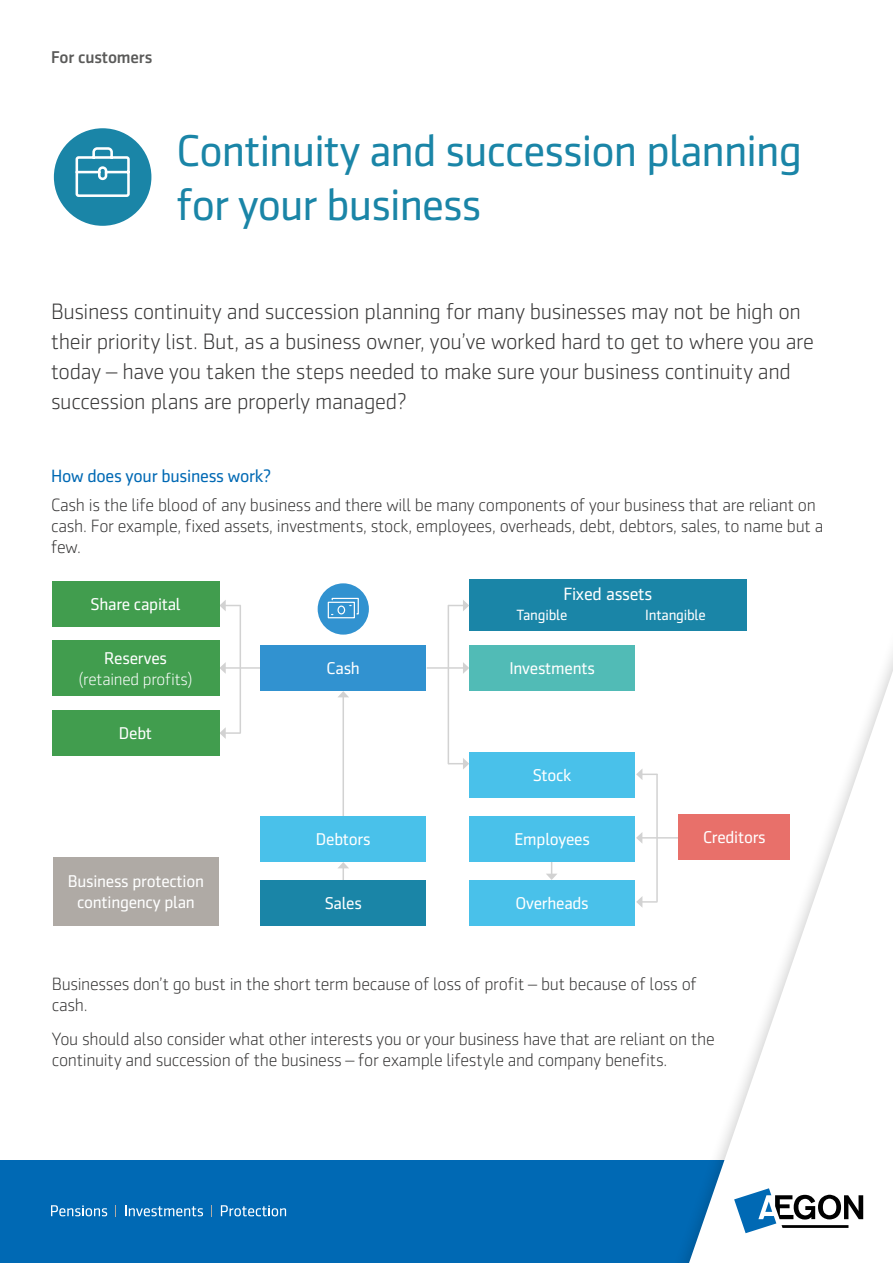
<style>
.page{position:relative;width:893px;height:1263px;background:#fff}
.page>*{position:absolute;margin:0;border:0;box-sizing:border-box;transform-origin:0 0}
.t1{font:45px/54px "Sentico Sans DT";letter-spacing:-.02em;color:#1a85a7}
.t2{font:300 22.5px/30px "Sentico Sans DT";letter-spacing:-.015em;color:#373636}
.t3{font:300 18px/21px "Sentico Sans DT";letter-spacing:-.015em;color:#373636}
.t4{font:18px "Sentico Sans DT";letter-spacing:-.015em;color:#0069b4}
.t5{font:18px "Sentico Sans DT";letter-spacing:-.015em;color:#fff}
.t6{font:17.25px/21px "Sentico Sans DT";letter-spacing:-.015em;color:#fff;text-align:center}
.t7{font:300 17.25px "Sentico Sans DT";letter-spacing:-.015em;color:#fff}
.t8{font:500 17.25px "Sentico Sans DT";letter-spacing:-.01em;color:#5a5a59}
.t9{font:15px "Sentico Sans DT";letter-spacing:-.015em;color:#fff}
</style>
<div class="page">
<svg style="left:546px;top:862px;width:11px;height:18px"></svg>
<div style="left:469px;top:816px;width:166px;height:46px;background:#49c1ea"></div>
<div style="left:469px;top:880px;width:166px;height:46px;background:#49c1ea"></div>
<div style="left:54px;top:128px;width:97px;height:98px;background:#1a85a7;border-radius:50%"></div>
<svg style="left:75px;top:147px;width:55px;height:50px"></svg>
<svg style="left:338px;top:862px;width:11px;height:18px"></svg>
<div style="left:469px;top:645px;width:166px;height:46px;background:#51bbb6"></div>
<div style="left:469px;top:579px;width:277px;height:52px;background:#1a85a7"></div>
<div style="left:469px;top:752px;width:166px;height:46px;background:#49c1ea"></div>
<div style="left:260px;top:880px;width:166px;height:46px;background:#1a85a7"></div>
<div style="left:53px;top:858px;width:166px;height:68px;background:#afaaa5"></div>
<hr style="left:225px;top:667px;width:37px;height:2px;background:#d2d2d2">
<svg style="left:219px;top:662px;width:7px;height:12px"></svg>
<hr style="left:642px;top:837px;width:45px;height:1px;background:#d2d2d2">
<svg style="left:636px;top:833px;width:6px;height:10px"></svg>
<hr style="left:427px;top:667px;width:37px;height:2px;background:#d2d2d2">
<svg style="left:463px;top:662px;width:6px;height:12px"></svg>
<svg style="left:219px;top:600px;width:21px;height:11px"></svg>
<svg style="left:636px;top:769px;width:21px;height:11px"></svg>
<svg style="left:448px;top:758px;width:21px;height:11px"></svg>
<svg style="left:219px;top:727px;width:22px;height:12px"></svg>
<svg style="left:636px;top:896px;width:21px;height:12px"></svg>
<svg style="left:448px;top:600px;width:21px;height:11px"></svg>
<hr style="left:240px;top:605px;width:1px;height:128px;background:#d2d2d2">
<hr style="left:656px;top:774px;width:2px;height:128px;background:#d2d2d2">
<hr style="left:448px;top:605px;width:1px;height:159px;background:#d2d2d2">
<hr style="left:343px;top:697px;width:1px;height:131px;background:#d2d2d2">
<svg style="left:338px;top:691px;width:11px;height:6px"></svg>
<div style="left:52px;top:581px;width:167px;height:45px;background:#419d4e"></div>
<div style="left:52px;top:710px;width:167px;height:46px;background:#419d4e"></div>
<div style="left:52px;top:640px;width:167px;height:56px;background:#419d4e"></div>
<div style="left:260px;top:816px;width:166px;height:46px;background:#49c1ea"></div>
<div style="left:260px;top:645px;width:166px;height:46px;background:#3192d0"></div>
<div style="left:318px;top:583px;width:51px;height:52px;background:#3192d0;border-radius:50%"></div>
<svg style="left:327px;top:597px;width:32px;height:22px"></svg>
<div style="left:0;top:1161px;width:893px;height:102px;background:#0069b4"></div>
<svg style="left:51px;top:1205px;width:56px;height:11px"></svg>
<svg style="left:125px;top:1205px;width:78px;height:11px"></svg>
<svg style="left:221px;top:1205px;width:65px;height:11px"></svg>
<div style="left:670px;top:622px;width:223px;height:641px;background:#000;opacity:.2"></div>
<svg style="left:689px;top:671px;width:204px;height:592px"></svg>
<svg style="left:734px;top:1188px;width:129px;height:45px"></svg>
<p class="t8" style="left:51px;top:48px;width:103px">For customers</p>
<h1 class="t1" style="left:176px;top:124px;width:627px">Continuity and succession planning for your business</h1>
<p class="t2" style="left:51px;top:296px;width:765px">Business continuity and succession planning for many businesses may not be high on their priority list. But, as a business owner, you’ve worked hard to get to where you are today – have you taken the steps needed to make sure your business continuity and succession plans are properly managed?</p>
<p class="t4" style="left:51px;top:466px;width:222px">How does your business work?</p>
<p class="t3" style="left:51px;top:495px;width:774px">Cash is the life blood of any business and there will be many components of your business that are reliant on cash. For example, fxed assets, investments, stock, employees, overheads, debt, debtors, sales, to name but a few.</p>
<p class="t6" style="left:91px;top:594px;width:92px">Share capital</p>
<p class="t6" style="left:104px;top:647px;width:64px">Reserves</p>
<p class="t7" style="left:79px;top:669px;width:115px">(retained profts)</p>
<p class="t6" style="left:119px;top:723px;width:35px">Debt</p>
<p class="t6" style="left:68px;top:871px;width:138px">Business protection contingency plan</p>
<p class="t6" style="left:327px;top:658px;width:35px">Cash</p>
<p class="t6" style="left:316px;top:829px;width:56px">Debtors</p>
<p class="t6" style="left:325px;top:893px;width:39px">Sales</p>
<p class="t5" style="left:563px;top:584px;width:90px">Fixed assets</p>
<p class="t9" style="left:516px;top:607px;width:52px">Tangible</p>
<p class="t9" style="left:645px;top:607px;width:62px">Intangible</p>
<p class="t6" style="left:509px;top:658px;width:87px">Investments</p>
<p class="t6" style="left:533px;top:765px;width:40px">Stock</p>
<p class="t6" style="left:514px;top:829px;width:77px">Employees</p>
<p class="t6" style="left:516px;top:893px;width:75px">Overheads</p>
<p class="t6" style="left:703px;top:827px;width:64px">Creditors</p>
<p class="t3" style="left:52px;top:974px;width:647px">Businesses don’t go bust in the short term because of loss of proft – but because of loss of cash.</p>
<p class="t3" style="left:52px;top:1028px;width:664px">You should also consider what other interests you or your business have that are reliant on the continuity and succession of the business – for example lifestyle and company benefts.</p>
</div>
